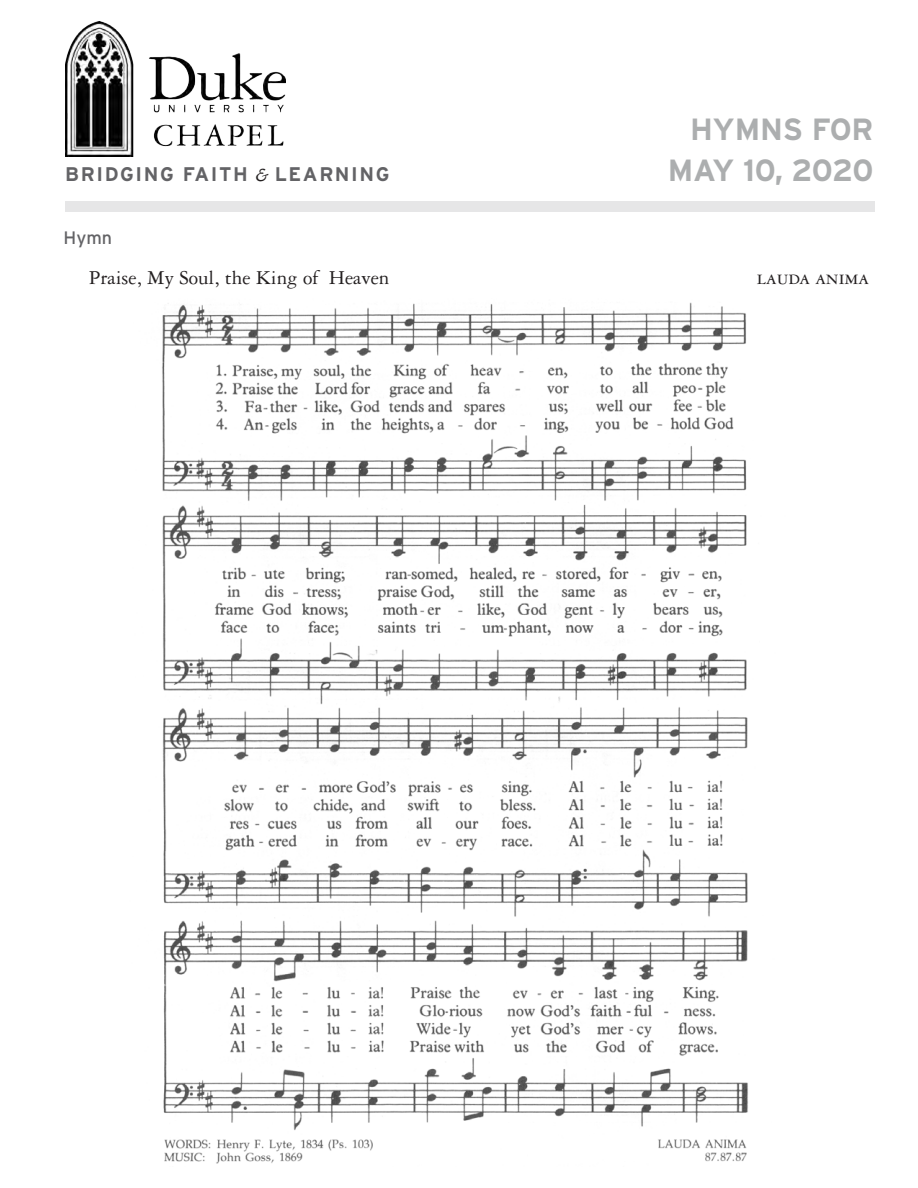
<style>
.page{position:relative;width:918px;height:1188px;background:#fff}
.page>*{position:absolute;margin:0;border:0;box-sizing:border-box;transform-origin:0 0}
.Header_1{font:700 30.6px "Interstate";letter-spacing:-.025em;color:#acaeaf}
.Header_1-2{font:700 30.6px "Interstate";letter-spacing:-.005em;color:#acaeaf}
.Header_2{font:21px "Garamond 3 LT Std";color:#231f20}
.t1{font:700 19.65px "Interstate";letter-spacing:.08em;color:#636366}
.Header_2-2{font:18px "Interstate";color:#636366}
.s1{font-family:"Garamond 3 LT Std";font-weight:400;font-style:italic;color:#231f20}
</style>
<div class="page">
<div style="left:65px;top:201px;width:810px;height:10px;background:#e6e6e7"></div>
<img style="left:65px;top:21px;width:220px;height:135px">
<img style="left:162px;top:302px;width:586px;height:862px">
<p class="Header_1-2" style="left:690px;top:112px;width:185px">HYMNS FOR</p>
<p class="t1" style="left:65px;top:163px;width:326px">BRIDGING FAITH <span class="s1">&amp;</span> LEARNING</p>
<p class="Header_1" style="left:668px;top:153px;width:207px">MAY 10, 2020</p>
<p class="Header_2-2" style="left:63px;top:228px;width:50px">Hymn</p>
<p class="Header_2" style="left:89px;top:267px;width:302px">Praise, My Soul, the King of Heaven</p>
<p class="Header_2" style="left:757px;top:267px;width:114px">lauda anima</p>
</div>
